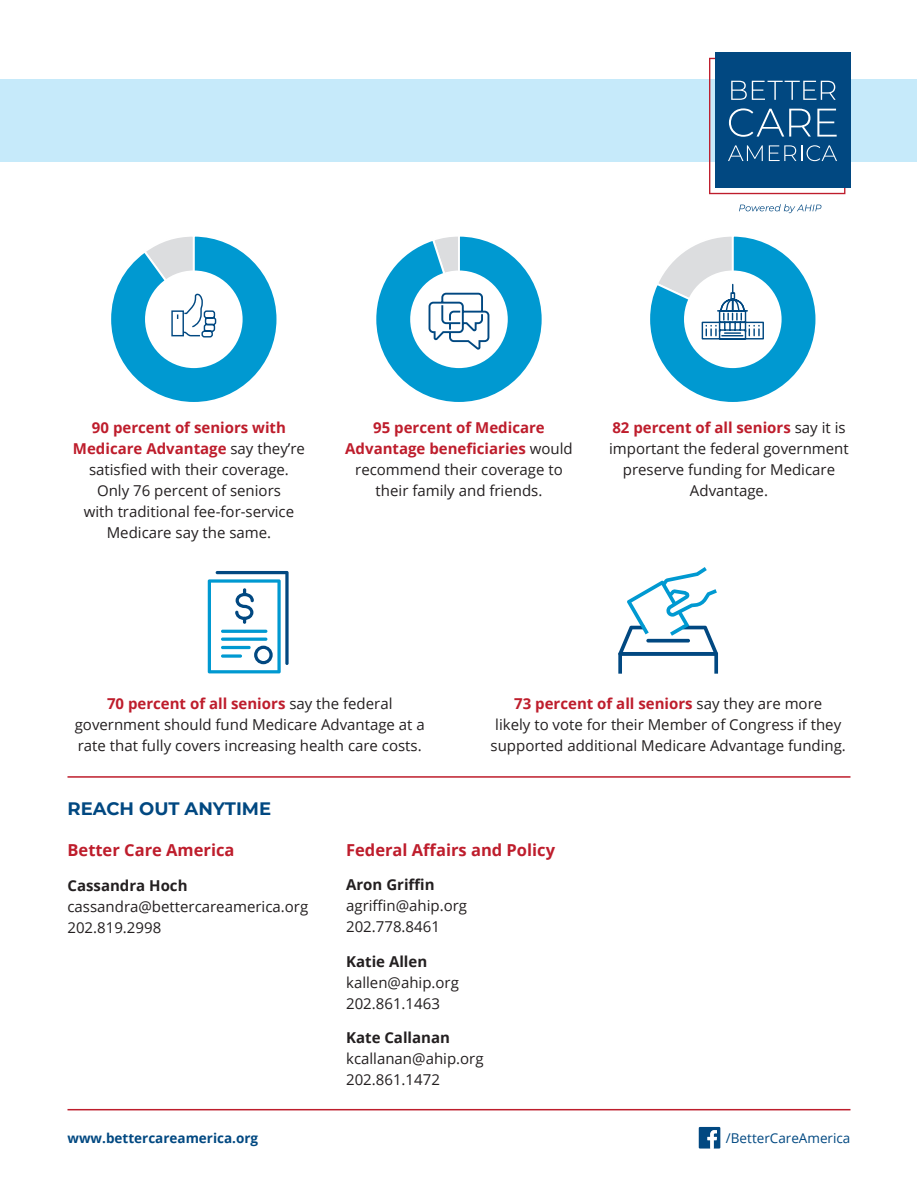
<style>
.page{position:relative;width:918px;height:1188px;background:#fff}
.page>*{position:absolute;margin:0;border:0;box-sizing:border-box;transform-origin:0 0}
.Heading_1{font:700 18px "Montserrat";color:#014881}
.Heading_2{font:700 16.5px "Open Sans";color:#be1d2c}
.Contact-_Info{font:15px/21px "Open Sans";color:#231f20;text-align:center}
.Contact-_Name{font:700 15px "Open Sans";color:#231f20}
.t1{font:700 13.5px "Open Sans";color:#014881}
.t2{font:13.5px "Open Sans";color:#014881}
.s1{font-weight:700;color:#be1d2c}
</style>
<div class="page">
<hr style="left:68px;top:1109px;width:782px;height:1px;background:#be1d2c">
<svg style="left:699px;top:1127px;width:21px;height:22px"></svg>
<svg style="left:111px;top:237px;width:165px;height:165px"></svg>
<svg style="left:376px;top:237px;width:166px;height:165px"></svg>
<svg style="left:208px;top:571px;width:81px;height:102px"></svg>
<svg style="left:618px;top:567px;width:100px;height:107px"></svg>
<svg style="left:650px;top:237px;width:166px;height:165px"></svg>
<hr style="left:68px;top:776px;width:782px;height:2px;background:#be1d2c">
<div style="left:1px;top:80px;width:916px;height:82px;background:#c6eafa"></div>
<div style="left:715px;top:53px;width:135px;height:135px;background:#014881"></div>
<svg style="left:709px;top:58px;width:136px;height:136px"></svg>
<svg style="left:739px;top:204px;width:82px;height:9px"></svg>
<p class="Contact-_Info" style="left:73px;top:417px;width:234px"><span class="s1">90 percent of seniors with<br>Medicare Advantage</span> say they’re satisfied with their coverage.<br>Only 76 percent of seniors<br>with traditional fee-for-service<br>Medicare say the same.</p>
<p class="Contact-_Info" style="left:345px;top:417px;width:229px"><span class="s1">95 percent of Medicare<br>Advantage beneficiaries</span> would recommend their coverage to their family and friends.</p>
<p class="Contact-_Info" style="left:609px;top:417px;width:241px"><span class="s1">82 percent of all seniors</span> say it is important the federal government preserve funding for Medicare<br>Advantage.</p>
<p class="Contact-_Info" style="left:75px;top:693px;width:352px"><span class="s1">70 percent of all seniors</span> say the federal government should fund Medicare Advantage at a rate that fully covers increasing health care costs.</p>
<p class="Contact-_Info" style="left:491px;top:693px;width:357px"><span class="s1">73 percent of all seniors</span> say they are more<br>likely to vote for their Member of Congress if they supported additional Medicare Advantage funding.</p>
<p class="Heading_1" style="left:68px;top:796px;width:205px">REACH OUT ANYTIME</p>
<p class="Heading_2" style="left:68px;top:839px;width:169px">Better Care America</p>
<p class="Contact-_Name" style="left:68px;top:875px;width:122px">Cassandra Hoch</p>
<p class="Contact-_Info" style="left:68px;top:896px;width:242px">cassandra@bettercareamerica.org</p>
<p class="Contact-_Info" style="left:68px;top:917px;width:95px">202.819.2998</p>
<p class="Heading_2" style="left:346px;top:838px;width:210px">Federal Affairs and Policy</p>
<p class="Contact-_Name" style="left:346px;top:874px;width:90px">Aron Griffin</p>
<p class="Contact-_Info" style="left:346px;top:895px;width:123px">agriffin@ahip.org</p>
<p class="Contact-_Info" style="left:346px;top:916px;width:95px">202.778.8461</p>
<p class="Contact-_Name" style="left:346px;top:951px;width:83px">Katie Allen</p>
<p class="Contact-_Info" style="left:346px;top:972px;width:114px">kallen@ahip.org</p>
<p class="Contact-_Info" style="left:346px;top:993px;width:95px">202.861.1463</p>
<p class="Contact-_Name" style="left:346px;top:1027px;width:105px">Kate Callanan</p>
<p class="Contact-_Info" style="left:346px;top:1048px;width:139px">kcallanan@ahip.org</p>
<p class="Contact-_Info" style="left:346px;top:1069px;width:95px">202.861.1472</p>
<p class="t1" style="left:68px;top:1128px;width:192px">www.bettercareamerica.org</p>
<p class="t2" style="left:726px;top:1129px;width:126px">/BetterCareAmerica</p>
</div>
